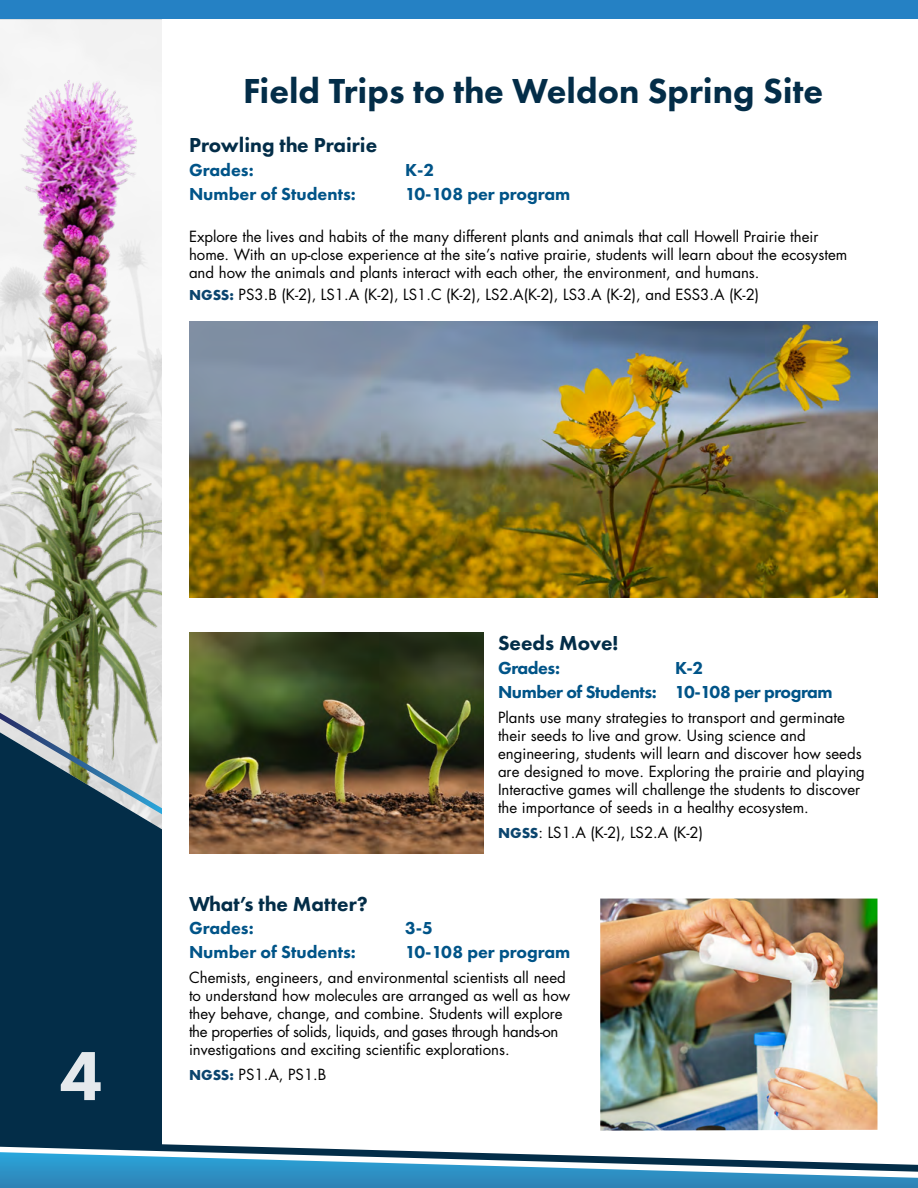
<style>
.page{position:relative;width:918px;height:1188px;background:#fff}
.page>*{position:absolute;margin:0;border:0;box-sizing:border-box;transform-origin:0 0}
.t1{font:800 72px "Futura PT";color:#fff}
.Title_Head{font:800 36px "Futura PT";color:#032d48}
.Class_Name{font:800 21px "Futura PT";color:#032d48}
.Title_Head-2{font:800 21px "Futura PT";color:#032d48}
.Class_Details{font:800 18px "Futura PT";color:#005488}
.Class_Details-2{font:800 18px "Futura PT";letter-spacing:-.025em;color:#005488}
.Class_Text{font:15px/18px "Futura Std";color:#000}
.Class_Details-3{font:15px/18px "Futura Std";color:#000}
.s1{font-family:"Futura PT";font-weight:700;color:#0b456e}
</style>
<div class="page">
<div style="left:0;top:829px;width:162px;height:305px;background:#032d48"></div>
<img style="left:0;top:19px;width:162px;height:810px">
<div style="left:0;top:0;width:918px;height:19px;background:#2581c4"></div>
<svg style="left:0;top:1134px;width:918px;height:54px"></svg>
<img style="left:0;top:65px;width:162px;height:640px">
<svg style="left:0;top:705px;width:162px;height:109px;background:#829498"></svg>
<img style="left:600px;top:899px;width:278px;height:232px">
<img style="left:189px;top:633px;width:295px;height:220px">
<img style="left:189px;top:322px;width:689px;height:275px">
<p class="Title_Head" style="left:243px;top:68px;width:582px">Field Trips to the Weldon Spring Site</p>
<p class="Class_Name" style="left:189px;top:132px;width:190px">Prowling the Prairie</p>
<p class="Class_Details" style="left:189px;top:159px;width:66px">Grades:</p>
<p class="Class_Details" style="left:405px;top:159px;width:31px">K-2</p>
<p class="Class_Details" style="left:189px;top:183px;width:168px">Number of Students:</p>
<p class="Class_Details" style="left:405px;top:183px;width:167px">10-108 per program</p>
<p class="Class_Details-3" style="left:189px;top:228px;width:660px">Explore the lives and habits of the many different plants and animals that call Howell Prairie their home. With an up-close experience at the site’s native prairie, students will learn about the ecosystem and how the animals and plants interact with each other, the environment, and humans.</p>
<p class="Class_Details-3" style="left:189px;top:286px;width:572px"><span class="s1">NGSS:</span> PS3.B (K-2), LS1.A (K-2), LS1.C (K-2), LS2.A(K-2), LS3.A (K-2), and ESS3.A (K-2)</p>
<h1 class="t1" style="left:59px;top:1031px;width:45px">4</h1>
<p class="Class_Name" style="left:498px;top:630px;width:122px">Seeds Move!</p>
<p class="Class_Details" style="left:498px;top:657px;width:64px">Grades:</p>
<p class="Class_Details" style="left:675px;top:657px;width:30px">K-2</p>
<p class="Class_Details-2" style="left:498px;top:681px;width:336px">Number of Students: 10-108 per program</p>
<p class="Class_Text" style="left:498px;top:709px;width:368px">Plants use many strategies to transport and germinate their seeds to live and grow. Using science and engineering, students will learn and discover how seeds are designed to move. Exploring the prairie and playing Interactive games will challenge the students to discover the importance of seeds in a healthy ecosystem.</p>
<p class="Class_Text" style="left:498px;top:823px;width:207px"><span class="s1">NGSS</span>: LS1.A (K-2), LS2.A (K-2)</p>
<p class="Title_Head-2" style="left:189px;top:891px;width:180px">What’s the Matter?</p>
<p class="Class_Details" style="left:189px;top:917px;width:66px">Grades:</p>
<p class="Class_Details" style="left:405px;top:917px;width:30px">3-5</p>
<p class="Class_Details" style="left:189px;top:941px;width:168px">Number of Students:</p>
<p class="Class_Details" style="left:405px;top:941px;width:167px">10-108 per program</p>
<p class="Class_Text" style="left:189px;top:969px;width:383px">Chemists, engineers, and environmental scientists all need to understand how molecules are arranged as well as how they behave, change, and combine. Students will explore the properties of solids, liquids, and gases through hands-on investigations and exciting scientific explorations.</p>
<p class="Class_Text" style="left:189px;top:1066px;width:139px"><span class="s1">NGSS:</span> PS1.A, PS1.B</p>
</div>
